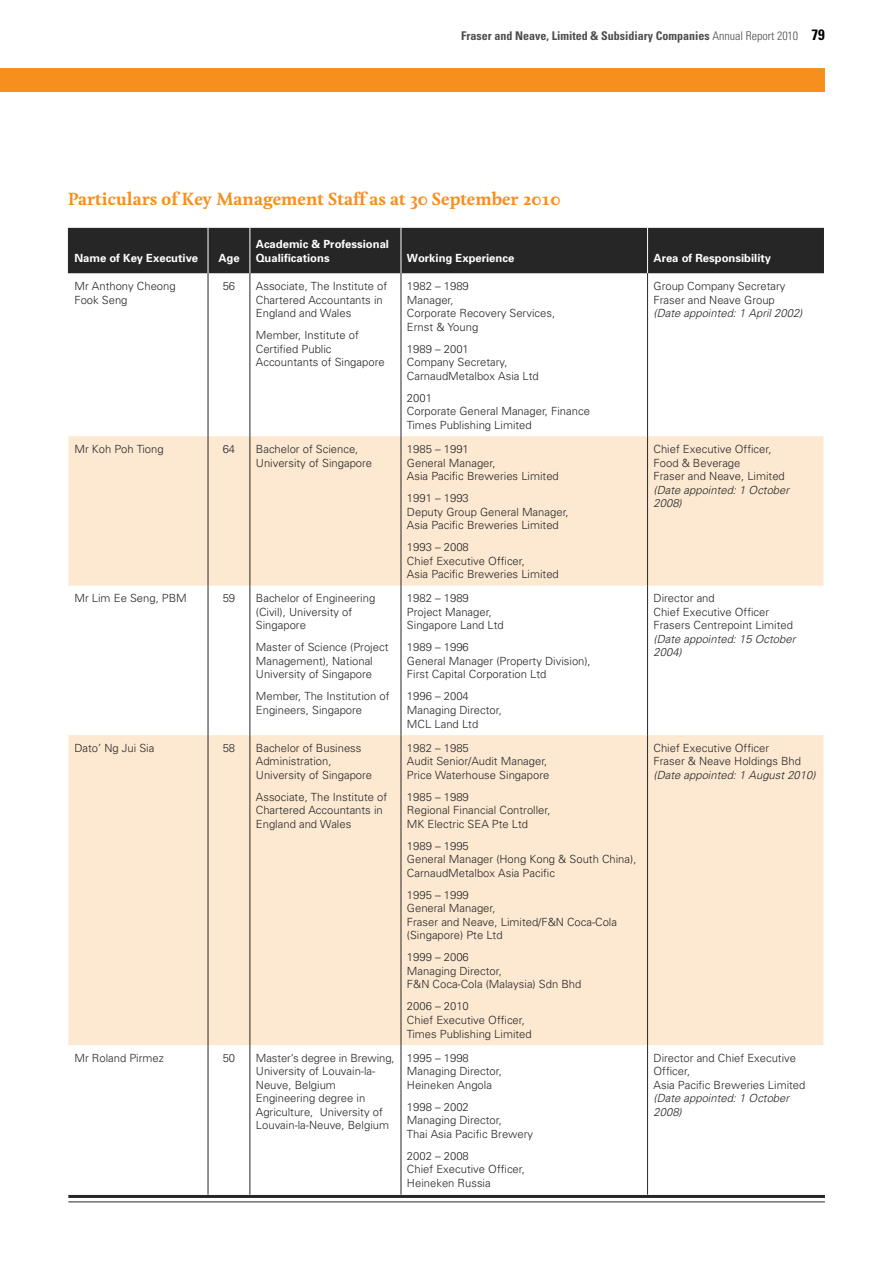
<style>
.page{position:relative;width:893px;height:1263px;background:#fff}
.page>*{position:absolute;margin:0;border:0;box-sizing:border-box;transform-origin:0 0}
.t1{font:700 16.5px "Feijoa";color:#f78f1e}
.t2{font:700 condensed 12px "Univers";color:#4d4d4d}
.t3{font:300 11.25px/13.5px "Univers";color:#262626}
.t4{font:italic 300 11.25px/13.5px "Univers";color:#262626}
.t5{font:700 11.25px/13.5px "Univers";color:#fff}
.s1{font-weight:300}
.s2{font-size:15px;color:#000}
</style>
<div class="page">
<div style="left:69px;top:228px;width:754px;height:45px;background:#262626"></div>
<svg style="left:68px;top:436px;width:755px;height:609px;fill:#fde9d2"></svg>
<hr style="left:208px;top:228px;width:1px;height:45px;background:#fff">
<hr style="left:250px;top:228px;width:1px;height:45px;background:#fff">
<hr style="left:401px;top:228px;width:1px;height:45px;background:#fff">
<hr style="left:647px;top:228px;width:1px;height:45px;background:#fff">
<hr style="left:208px;top:273px;width:1px;height:163px;background:#262626">
<hr style="left:250px;top:273px;width:1px;height:163px;background:#262626">
<hr style="left:401px;top:273px;width:1px;height:163px;background:#262626">
<hr style="left:647px;top:273px;width:1px;height:163px;background:#262626">
<hr style="left:208px;top:436px;width:1px;height:150px;background:#262626">
<hr style="left:250px;top:436px;width:1px;height:150px;background:#262626">
<hr style="left:401px;top:436px;width:1px;height:150px;background:#262626">
<hr style="left:647px;top:436px;width:1px;height:150px;background:#262626">
<hr style="left:208px;top:586px;width:1px;height:149px;background:#262626">
<hr style="left:250px;top:586px;width:1px;height:149px;background:#262626">
<hr style="left:401px;top:586px;width:1px;height:149px;background:#262626">
<hr style="left:647px;top:586px;width:1px;height:149px;background:#262626">
<hr style="left:208px;top:735px;width:1px;height:310px;background:#262626">
<hr style="left:250px;top:735px;width:1px;height:310px;background:#262626">
<hr style="left:401px;top:735px;width:1px;height:310px;background:#262626">
<hr style="left:647px;top:735px;width:1px;height:310px;background:#262626">
<hr style="left:208px;top:1045px;width:1px;height:149px;background:#262626">
<hr style="left:250px;top:1045px;width:1px;height:149px;background:#262626">
<hr style="left:401px;top:1045px;width:1px;height:149px;background:#262626">
<hr style="left:647px;top:1045px;width:1px;height:149px;background:#262626">
<hr style="left:68px;top:228px;width:1px;height:45px;background:#262626">
<hr style="left:823px;top:228px;width:1px;height:45px;background:#262626">
<hr style="left:68px;top:1195px;width:757px;height:3px;background:#262626">
<hr style="left:68px;top:1201px;width:757px;height:1px;background:#262626">
<div style="left:0;top:68px;width:825px;height:24px;background:#f78f1e"></div>
<p class="t2" style="left:461px;top:28px;width:365px">Fraser and Neave, Limited &amp; Subsidiary Companies <span class="s1">Annual Report 2010</span> <span class="s2">79</span></p>
<h1 class="t1" style="left:68px;top:187px;width:494px">Particulars of Key Management Staff as at 30 September 2010</h1>
<p class="t5" style="left:74px;top:251px;width:125px">Name of Key Executive</p>
<p class="t5" style="left:218px;top:251px;width:23px">Age</p>
<p class="t5" style="left:256px;top:238px;width:135px">Academic &amp; Professional<br>Qualifications</p>
<p class="t3" style="left:74px;top:279px;width:103px">Mr Anthony Cheong<br>Fook Seng</p>
<p class="t3" style="left:223px;top:279px;width:14px">56</p>
<p class="t3" style="left:256px;top:279px;width:133px">Associate, The Institute of<br>Chartered Accountants in<br>England and Wales</p>
<p class="t3" style="left:256px;top:328px;width:130px">Member, Institute of<br>Certified Public<br>Accountants of Singapore</p>
<p class="t5" style="left:407px;top:251px;width:109px">Working Experience</p>
<p class="t5" style="left:654px;top:251px;width:119px">Area of Responsibility</p>
<p class="t3" style="left:407px;top:279px;width:150px">1982 – 1989<br>Manager,<br>Corporate Recovery Services,<br>Ernst &amp; Young</p>
<p class="t3" style="left:407px;top:342px;width:133px">1989 – 2001<br>Company Secretary,<br>CarnaudMetalbox Asia Ltd</p>
<p class="t3" style="left:407px;top:391px;width:184px">2001<br>Corporate General Manager, Finance<br>Times Publishing Limited</p>
<p class="t3" style="left:654px;top:279px;width:133px">Group Company Secretary<br>Fraser and Neave Group</p>
<p class="t4" style="left:654px;top:306px;width:150px">(Date appointed: 1 April 2002)</p>
<p class="t3" style="left:74px;top:442px;width:91px">Mr Koh Poh Tiong</p>
<p class="t3" style="left:223px;top:442px;width:14px">64</p>
<p class="t3" style="left:256px;top:442px;width:118px">Bachelor of Science,<br>University of Singapore</p>
<p class="t3" style="left:407px;top:442px;width:153px">1985 – 1991<br>General Manager,<br>Asia Pacific Breweries Limited</p>
<p class="t3" style="left:407px;top:491px;width:163px">1991 – 1993<br>Deputy Group General Manager,<br>Asia Pacific Breweries Limited</p>
<p class="t3" style="left:407px;top:540px;width:153px">1993 – 2008<br>Chief Executive Officer,<br>Asia Pacific Breweries Limited</p>
<p class="t3" style="left:74px;top:592px;width:114px">Mr Lim Ee Seng, PBM</p>
<p class="t3" style="left:223px;top:592px;width:14px">59</p>
<p class="t3" style="left:256px;top:592px;width:121px">Bachelor of Engineering (Civil), University of<br>Singapore</p>
<p class="t3" style="left:256px;top:641px;width:134px">Master of Science (Project<br>Management), National<br>University of Singapore</p>
<p class="t3" style="left:256px;top:690px;width:135px">Member, The Institution of<br>Engineers, Singapore</p>
<p class="t3" style="left:74px;top:741px;width:82px">Dato’ Ng Jui Sia</p>
<p class="t3" style="left:223px;top:741px;width:14px">58</p>
<p class="t3" style="left:256px;top:741px;width:118px">Bachelor of Business<br>Administration,<br>University of Singapore</p>
<p class="t3" style="left:256px;top:790px;width:133px">Associate, The Institute of<br>Chartered Accountants in<br>England and Wales</p>
<p class="t3" style="left:407px;top:592px;width:98px">1982 – 1989<br>Project Manager,<br>Singapore Land Ltd</p>
<p class="t3" style="left:407px;top:641px;width:185px">1989 – 1996<br>General Manager (Property Division),<br>First Capital Corporation Ltd</p>
<p class="t3" style="left:407px;top:690px;width:96px">1996 – 2004<br>Managing Director,<br>MCL Land Ltd</p>
<p class="t3" style="left:407px;top:741px;width:144px">1982 – 1985<br>Audit Senior/Audit Manager,<br>Price Waterhouse Singapore</p>
<p class="t3" style="left:407px;top:790px;width:145px">1985 – 1989<br>Regional Financial Controller,<br>MK Electric SEA Pte Ltd</p>
<p class="t3" style="left:407px;top:839px;width:231px">1989 – 1995<br>General Manager (Hong Kong &amp; South China),<br>CarnaudMetalbox Asia Pacific</p>
<p class="t3" style="left:407px;top:888px;width:212px">1995 – 1999<br>General Manager,<br>Fraser and Neave, Limited/F&amp;N Coca-Cola (Singapore) Pte Ltd</p>
<p class="t3" style="left:407px;top:951px;width:176px">1999 – 2006<br>Managing Director,<br>F&amp;N Coca-Cola (Malaysia) Sdn Bhd</p>
<p class="t3" style="left:407px;top:1000px;width:126px">2006 – 2010<br>Chief Executive Officer,<br>Times Publishing Limited</p>
<p class="t3" style="left:74px;top:1051px;width:91px">Mr Roland Pirmez</p>
<p class="t3" style="left:223px;top:1051px;width:14px">50</p>
<p class="t3" style="left:256px;top:1051px;width:140px">Master’s degree in Brewing,<br>University of Louvain-la-<br>Neuve, Belgium<br>Engineering degree in<br>Agriculture, University of<br>Louvain-la-Neuve, Belgium</p>
<p class="t3" style="left:407px;top:1051px;width:96px">1995 – 1998<br>Managing Director,<br>Heineken Angola</p>
<p class="t3" style="left:407px;top:1100px;width:128px">1998 – 2002<br>Managing Director,<br>Thai Asia Pacific Brewery</p>
<p class="t3" style="left:407px;top:1149px;width:119px">2002 – 2008<br>Chief Executive Officer,<br>Heineken Russia</p>
<p class="t3" style="left:654px;top:442px;width:133px">Chief Executive Officer,<br>Food &amp; Beverage<br>Fraser and Neave, Limited</p>
<p class="t4" style="left:654px;top:483px;width:137px">(Date appointed: 1 October<br>2008)</p>
<p class="t3" style="left:654px;top:592px;width:141px">Director and<br>Chief Executive Officer<br>Frasers Centrepoint Limited</p>
<p class="t4" style="left:654px;top:632px;width:143px">(Date appointed: 15 October<br>2004)</p>
<p class="t3" style="left:654px;top:741px;width:149px">Chief Executive Officer<br>Fraser &amp; Neave Holdings Bhd</p>
<p class="t4" style="left:654px;top:768px;width:163px">(Date appointed: 1 August 2010)</p>
<p class="t3" style="left:654px;top:1051px;width:153px">Director and Chief Executive<br>Officer,<br>Asia Pacific Breweries Limited</p>
<p class="t4" style="left:654px;top:1092px;width:137px">(Date appointed: 1 October<br>2008)</p>
</div>
